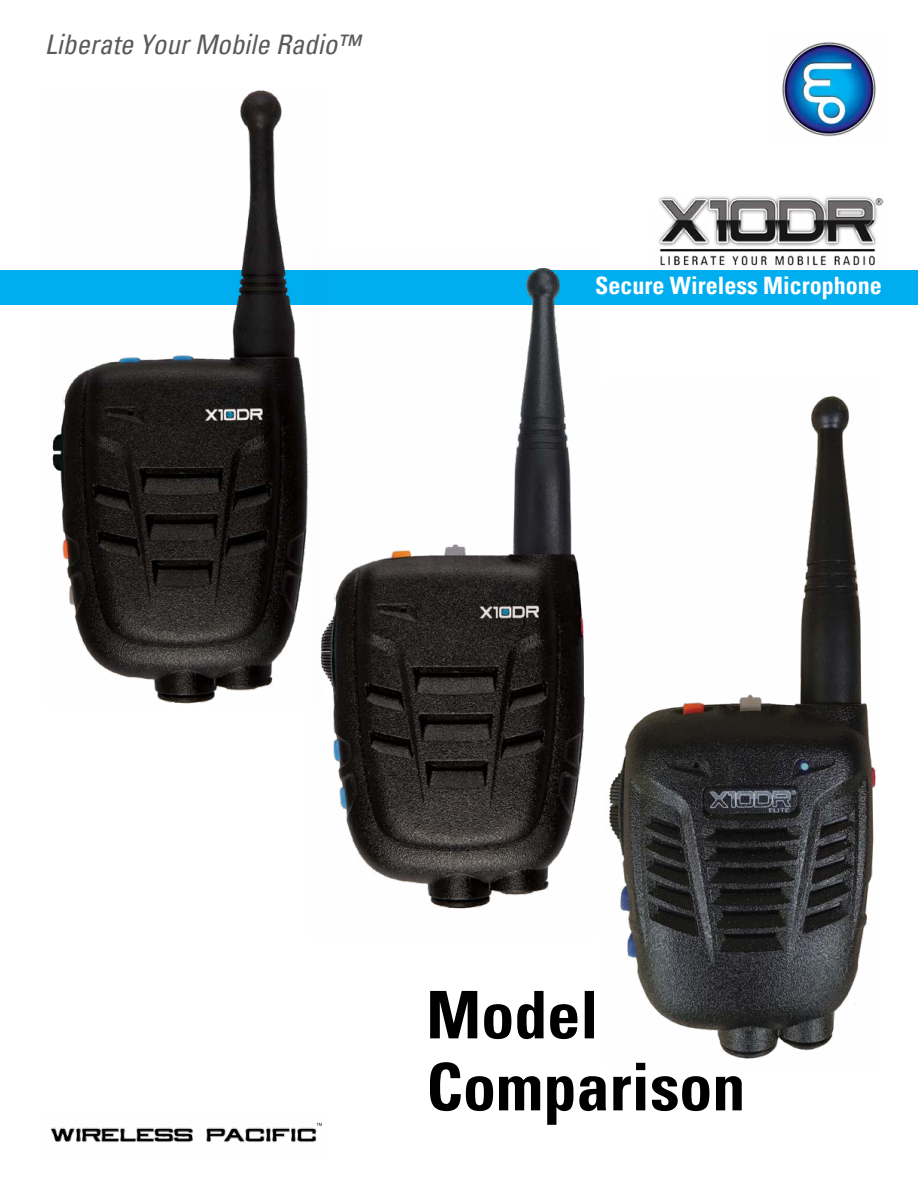
<style>
.page{position:relative;width:918px;height:1188px;background:#fff}
.page>*{position:absolute;margin:0;border:0;box-sizing:border-box;transform-origin:0 0}
.t1{font:700 condensed 66px/72px "Univers";color:#000}
.t2{font:italic condensed 27px "Univers";color:#58595b}
.t3{font:700 condensed 24px "Univers";color:#fff}
</style>
<div class="page">
<div style="left:0;top:270px;width:918px;height:35px;background:#00aeef"></div>
<img style="left:782px;top:42px;width:94px;height:95px">
<img style="left:658px;top:196px;width:226px;height:70px">
<img style="left:323px;top:268px;width:262px;height:641px">
<img style="left:52px;top:90px;width:271px;height:614px">
<img style="left:50px;top:1122px;width:272px;height:21px">
<img style="left:207px;top:1128px;width:109px;height:14px">
<img style="left:608px;top:395px;width:268px;height:664px">
<p class="t2" style="left:45px;top:26px;width:316px">Liberate Your Mobile Radio™</p>
<p class="t3" style="left:595px;top:271px;width:288px">Secure Wireless Microphone</p>
<h1 class="t1" style="left:426px;top:979px;width:320px">Model<br>Comparison</h1>
</div>
